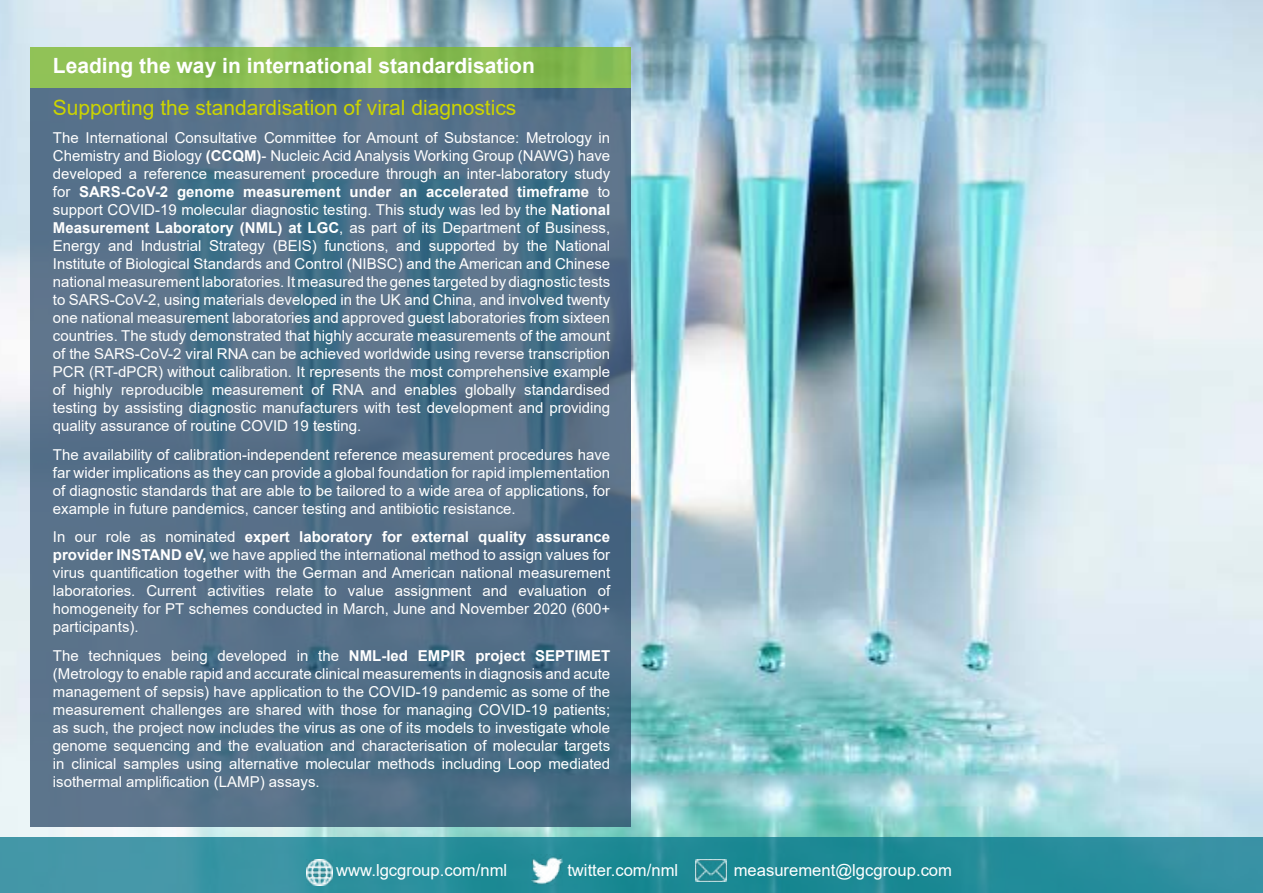
<style>
.page{position:relative;width:1263px;height:893px;background:#fff}
.page>*{position:absolute;margin:0;border:0;box-sizing:border-box;transform-origin:0 0}
.t1{font:21px "Arial";color:#ccd400}
.t2{font:700 21px "Arial";color:#fff}
.t3{font:16.65px "Arial";color:#fff}
.t4{font:15px/18px "Arial";color:#fff;text-align:justify}
.s1{font-weight:700}
</style>
<div class="page">
<img style="left:0;top:0;width:1263px;height:838px">
<svg style="left:30px;top:88px;width:601px;height:739px;background:#526f87"></svg>
<svg style="left:0;top:838px;width:1263px;height:55px;background:#2b8e9c"></svg>
<img style="left:531px;top:854px;width:31px;height:32px">
<img style="left:306px;top:859px;width:26px;height:27px">
<img style="left:695px;top:859px;width:31px;height:22px">
<svg style="left:30px;top:47px;width:601px;height:41px;background:#89bc52"></svg>
<h1 class="t2" style="left:53px;top:51px;width:483px">Leading the way in international standardisation</h1>
<h1 class="t1" style="left:53px;top:93px;width:465px">Supporting the standardisation of viral diagnostics</h1>
<p class="t4" style="left:53px;top:129px;width:559px">The International Consultative Committee for Amount of Substance: Metrology in Chemistry and Biology <span class="s1">(CCQM)</span>- Nucleic Acid Analysis Working Group (NAWG) have developed a reference measurement procedure through an inter-laboratory study for <span class="s1">SARS-CoV-2 genome measurement under an accelerated timeframe</span> to support COVID-19 molecular diagnostic testing. This study was led by the <span class="s1">National Measurement Laboratory (NML) at LGC</span>, as part of its Department of Business, Energy and Industrial Strategy (BEIS) functions, and supported by the National Institute of Biological Standards and Control (NIBSC) and the American and Chinese national measurement laboratories. It measured the genes targeted by diagnostic tests to SARS-CoV-2, using materials developed in the UK and China, and involved twenty one national measurement laboratories and approved guest laboratories from sixteen countries. The study demonstrated that highly accurate measurements of the amount of the SARS-CoV-2 viral RNA can be achieved worldwide using reverse transcription PCR (RT-dPCR) without calibration. It represents the most comprehensive example of highly reproducible measurement of RNA and enables globally standardised testing by assisting diagnostic manufacturers with test development and providing quality assurance of routine COVID 19 testing.</p>
<p class="t4" style="left:53px;top:445px;width:559px">The availability of calibration-independent reference measurement procedures have far wider implications as they can provide a global foundation for rapid implementation of diagnostic standards that are able to be tailored to a wide area of applications, for example in future pandemics, cancer testing and antibiotic resistance.</p>
<p class="t4" style="left:53px;top:528px;width:559px">In our role as nominated <span class="s1">expert laboratory for external quality assurance provider INSTAND eV,</span> we have applied the international method to assign values for virus quantification together with the German and American national measurement laboratories. Current activities relate to value assignment and evaluation of homogeneity for PT schemes conducted in March, June and November 2020 (600+ participants).</p>
<p class="t4" style="left:53px;top:646px;width:559px">The techniques being developed in the <span class="s1">NML-led EMPIR project SEPTIMET </span>(Metrology to enable rapid and accurate clinical measurements in diagnosis and acute management of sepsis) have application to the COVID-19 pandemic as some of the measurement challenges are shared with those for managing COVID-19 patients; as such, the project now includes the virus as one of its models to investigate whole genome sequencing and the evaluation and characterisation of molecular targets in clinical samples using alternative molecular methods including Loop mediated isothermal amplification (LAMP) assays.</p>
<p class="t3" style="left:336px;top:859px;width:172px">www.lgcgroup.com/nml</p>
<p class="t3" style="left:567px;top:859px;width:112px">twitter.com/nml</p>
<p class="t3" style="left:734px;top:859px;width:220px">measurement@lgcgroup.com</p>
</div>
